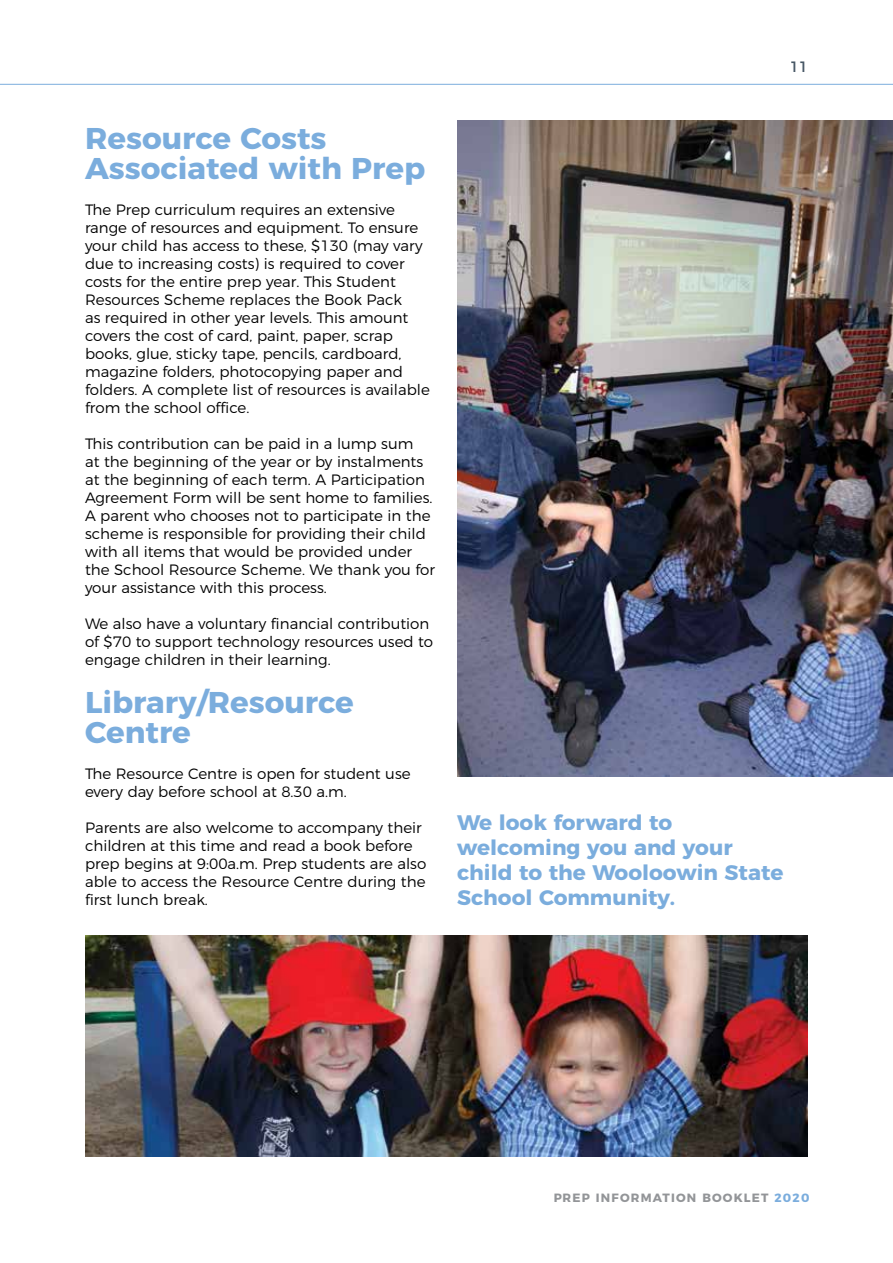
<style>
.page{position:relative;width:893px;height:1263px;background:#fff}
.page>*{position:absolute;margin:0;border:0;box-sizing:border-box;transform-origin:0 0}
.t1{font:700 30px/30px "Montserrat";color:#7baddd}
.t2{font:700 21px/25.2px "Montserrat";color:#7baddd}
.t3{font:300 15px/18px "Montserrat";color:#000}
.t4{font:15px "Montserrat";color:#475765}
.t5{font:700 12px "Montserrat";letter-spacing:.1em;color:#939598}
.s1{color:#7baddd}
</style>
<div class="page">
<hr style="left:0;top:84px;width:893px;height:1px;background:#7baddd">
<img style="left:457px;top:120px;width:436px;height:656px">
<img style="left:85px;top:935px;width:723px;height:222px">
<p class="t4" style="left:789px;top:55px;width:20px">11</p>
<h1 class="t1" style="left:85px;top:121px;width:342px">Resource Costs<br>Associated with Prep</h1>
<p class="t3" style="left:85px;top:200px;width:346px">The Prep curriculum requires an extensive range of resources and equipment. To ensure your child has access to these, $130 (may vary due to increasing costs) is required to cover costs for the entire prep year. This Student Resources Scheme replaces the Book Pack<br>as required in other year levels. This amount covers the cost of card, paint, paper, scrap books, glue, sticky tape, pencils, cardboard, magazine folders, photocopying paper and folders. A complete list of resources is available from the school office.</p>
<p class="t3" style="left:85px;top:434px;width:352px">This contribution can be paid in a lump sum<br>at the beginning of the year or by instalments at the beginning of each term. A Participation Agreement Form will be sent home to families.<br>A parent who chooses not to participate in the scheme is responsible for providing their child with all items that would be provided under the School Resource Scheme. We thank you for your assistance with this process.</p>
<p class="t3" style="left:85px;top:614px;width:350px">We also have a voluntary financial contribution of $70 to support technology resources used to engage children in their learning.</p>
<h1 class="t1" style="left:85px;top:685px;width:270px">Library/Resource<br>Centre</h1>
<p class="t3" style="left:85px;top:764px;width:327px">The Resource Centre is open for student use every day before school at 8.30 a.m.</p>
<p class="t3" style="left:85px;top:818px;width:343px">Parents are also welcome to accompany their children at this time and read a book before prep begins at 9:00a.m. Prep students are also able to access the Resource Centre during the first lunch break.</p>
<h2 class="t2" style="left:457px;top:808px;width:328px">We look forward to welcoming you and your child to the Wooloowin State<br>School Community.</h2>
<p class="t5" style="left:553px;top:1188px;width:258px">PREP INFORMATION BOOKLET <span class="s1">2020</span></p>
</div>
